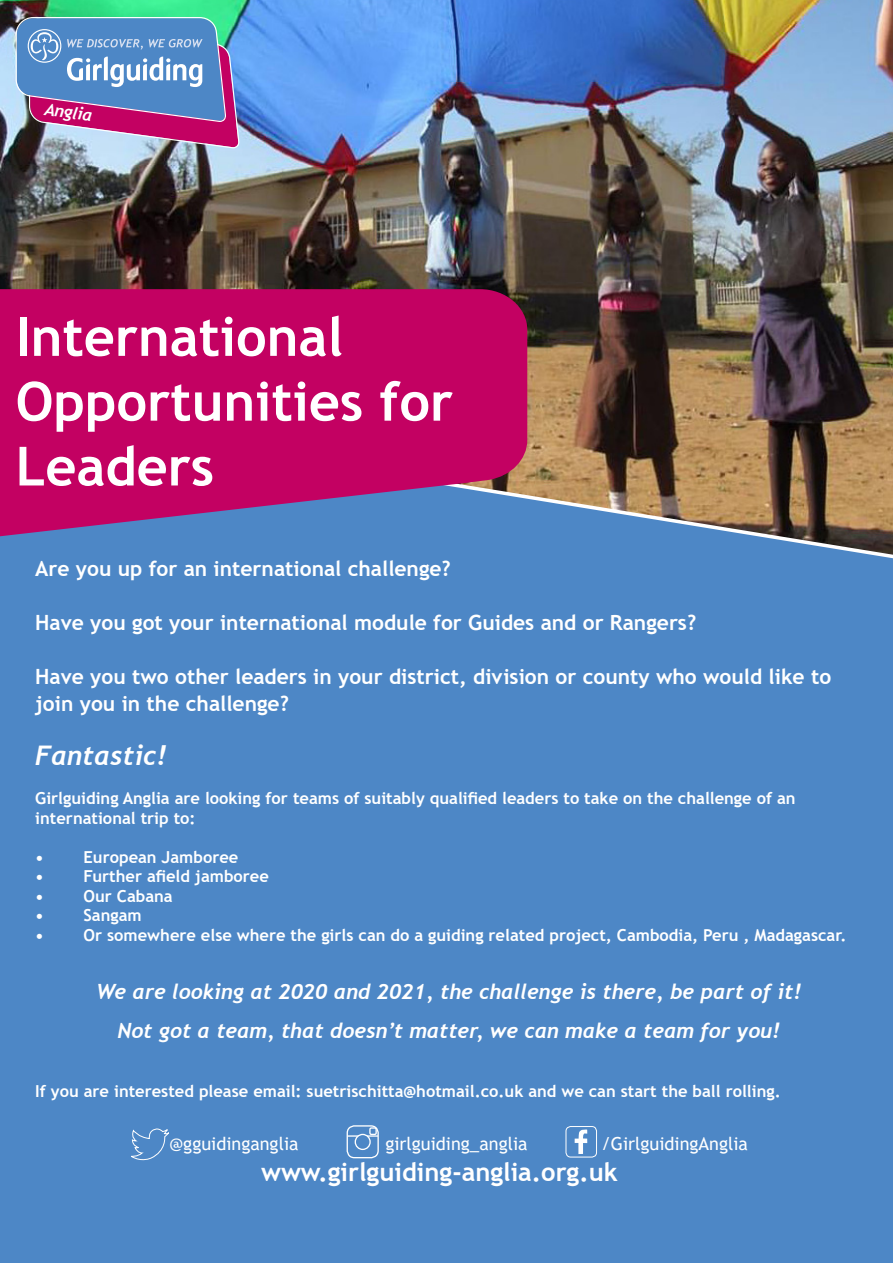
<style>
.page{position:relative;width:893px;height:1263px;background:#fff}
.page>*{position:absolute;margin:0;border:0;box-sizing:border-box;transform-origin:0 0}
.t1{font:700 54px/64.8px "Trebuchet MS";color:#fff}
.t2{font:italic 700 27px "Trebuchet";color:#fff}
.t3{font:700 25.5px "Trebuchet MS";color:#fff}
.t4{font:700 21px/27px "Trebuchet MS";color:#fff}
.t5{font:italic 700 21px "Trebuchet";color:#fff}
.t6{font:18px "Trebuchet MS";color:#fff}
.t7{font:italic 700 16.95px "Trebuchet";color:#fff}
.t8{font:700 16.5px/19.5px "Trebuchet MS";color:#fff}
.t9{font:15px "Trebuchet MS";color:#fff}
</style>
<div class="page">
<div style="left:0;top:570px;width:893px;height:693px;background:#4d87c6"></div>
<img style="left:0;top:0;width:893px;height:570px">
<svg style="left:16px;top:17px;width:223px;height:131px"></svg>
<svg style="left:0;top:289px;width:527px;height:255px;fill:#c30162"></svg>
<svg style="left:130px;top:1124px;width:42px;height:39px"></svg>
<div style="left:347px;top:1126px;width:31px;height:32px;background:#4d87c6;border-radius:7px"></div>
<div style="left:347px;top:1125px;width:32px;height:33px;border:1px solid #fff;border-radius:7px"></div>
<hr style="left:347px;top:1135px;width:31px;height:2px;background:#fff">
<div style="left:369px;top:1127px;width:8px;height:8px;border:1px solid #fff"></div>
<div style="left:355px;top:1134px;width:15px;height:15px;background:#4d87c6;border-radius:50%"></div>
<div style="left:355px;top:1134px;width:16px;height:16px;border:1px solid #fff;border-radius:50%"></div>
<div style="left:566px;top:1126px;width:30px;height:31px;background:#4d87c6;border-radius:5px"></div>
<div style="left:566px;top:1126px;width:31px;height:31px;border:1px solid #fff;border-radius:5px"></div>
<svg style="left:575px;top:1129px;width:12px;height:25px"></svg>
<p class="t7" style="left:46px;top:99px;width:49px;rotate:7deg">Anglia</p>
<p class="t1" style="left:16px;top:304px;width:329px">International</p>
<p class="t1" style="left:16px;top:369px;width:439px">Opportunities for<br>Leaders</p>
<p class="t4" style="left:35px;top:555px;width:417px">Are you up for an international challenge?</p>
<p class="t4" style="left:35px;top:609px;width:662px">Have you got your international module for Guides and or Rangers?</p>
<p class="t4" style="left:35px;top:663px;width:797px">Have you two other leaders in your district, division or county who would like to join you in the challenge?</p>
<p class="t2" style="left:35px;top:738px;width:133px">Fantastic!</p>
<p class="t8" style="left:35px;top:788px;width:762px">Girlguiding Anglia are looking for teams of suitably qualified leaders to take on the challenge of an international trip to:</p>
<p class="t8" style="left:35px;top:847px;width:10px">•</p>
<p class="t8" style="left:84px;top:847px;width:156px">European Jamboree</p>
<p class="t8" style="left:35px;top:866px;width:10px">•</p>
<p class="t8" style="left:84px;top:866px;width:187px">Further afield jamboree</p>
<p class="t8" style="left:35px;top:886px;width:10px">•</p>
<p class="t8" style="left:84px;top:886px;width:91px">Our Cabana</p>
<p class="t8" style="left:35px;top:905px;width:10px">•</p>
<p class="t8" style="left:84px;top:905px;width:60px">Sangam</p>
<p class="t8" style="left:35px;top:925px;width:10px">•</p>
<p class="t8" style="left:84px;top:925px;width:764px">Or somewhere else where the girls can do a guiding related project, Cambodia, Peru , Madagascar.</p>
<p class="t5" style="left:96px;top:978px;width:706px">We are looking at 2020 and 2021, the challenge is there, be part of it!</p>
<p class="t5" style="left:117px;top:1017px;width:664px">Not got a team, that doesn’t matter, we can make a team for you!</p>
<p class="t9" style="left:2px;top:559px;width:164px">irlguiding Anglia located</p>
<p class="t8" style="left:35px;top:1081px;width:747px">If you are interested please email: suetrischitta@hotmail.co.uk and we can start the ball rolling.</p>
<p class="t6" style="left:169px;top:1132px;width:131px">@gguidinganglia</p>
<p class="t6" style="left:385px;top:1132px;width:144px">girlguiding_anglia</p>
<p class="t6" style="left:601px;top:1132px;width:148px">/GirlguidingAnglia</p>
<p class="t3" style="left:261px;top:1156px;width:358px">www.girlguiding-anglia.org.uk</p>
</div>
